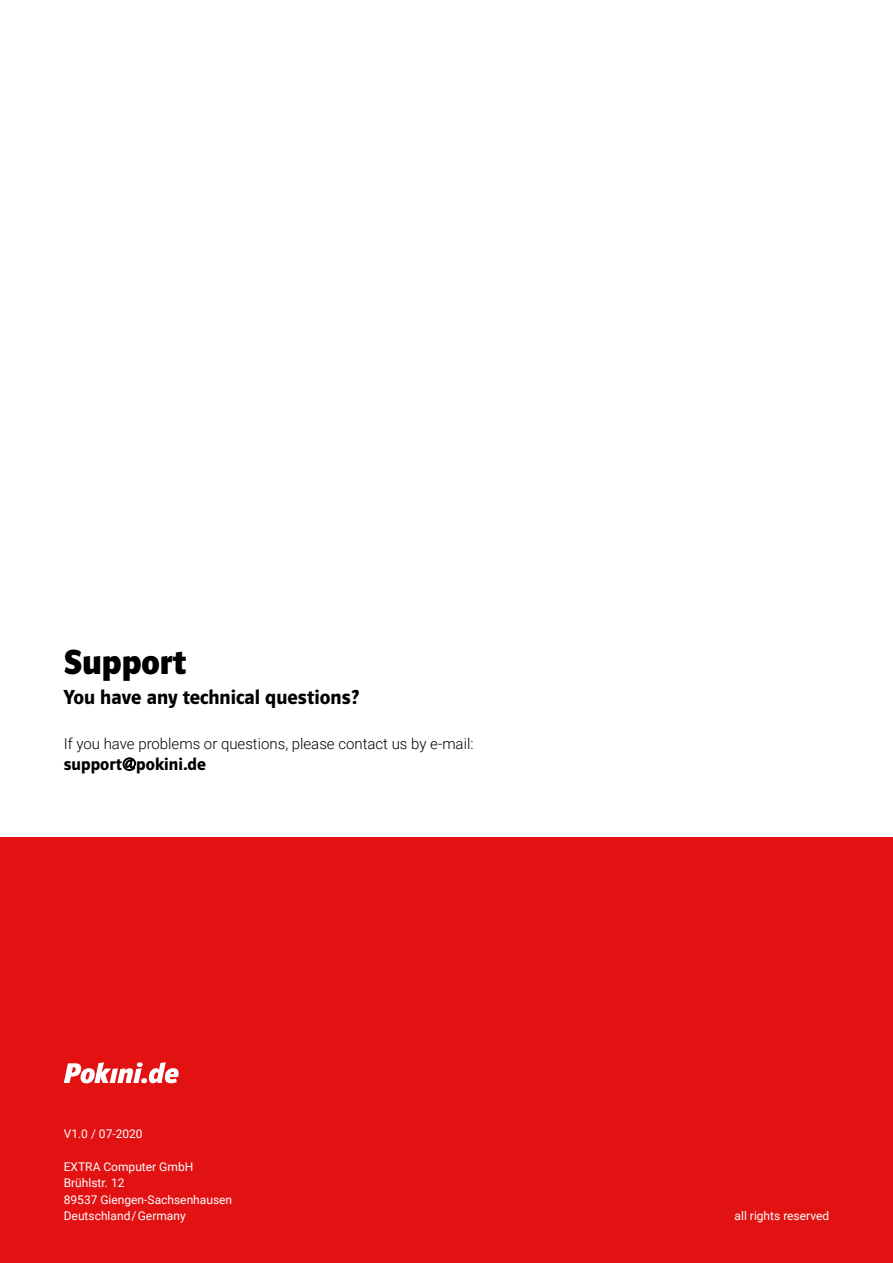
<style>
.page{position:relative;width:893px;height:1263px;background:#fff}
.page>*{position:absolute;margin:0;border:0;box-sizing:border-box;transform-origin:0 0}
.t1{font:36px "Polo 22 Fett";color:#000}
.t2{font:21px "Polo 11 Halbfett";color:#000}
.t3{font:18px "Polo 11 Halbfett";color:#000}
.t4{font:300 15px "Roboto";color:#000}
.t5{font:12px/16.5px "Roboto";color:#fff}
.s1{font-family:"Polo 11 Fett"}
</style>
<div class="page">
<div style="left:0;top:838px;width:893px;height:425px;background:#e21213"></div>
<svg style="left:64px;top:1062px;width:115px;height:21px"></svg>
<h1 class="t1" style="left:64px;top:641px;width:124px">Support</h1>
<h2 class="t2" style="left:64px;top:685px;width:297px">You have any technical questions?</h2>
<p class="t4" style="left:64px;top:733px;width:411px">If you have problems or questions, please contact us by e-mail:</p>
<h3 class="t3" style="left:64px;top:754px;width:144px">support<span class="s1">@</span>pokini.de</h3>
<p class="t5" style="left:64px;top:1125px;width:80px">V1.0 / 07-2020</p>
<p class="t5" style="left:64px;top:1158px;width:170px">EXTRA Computer GmbH<br>Brühlstr. 12<br>89537 Giengen-Sachsenhausen<br>Deutschland/Germany</p>
<p class="t5" style="left:735px;top:1207px;width:96px">all rights reserved</p>
</div>
